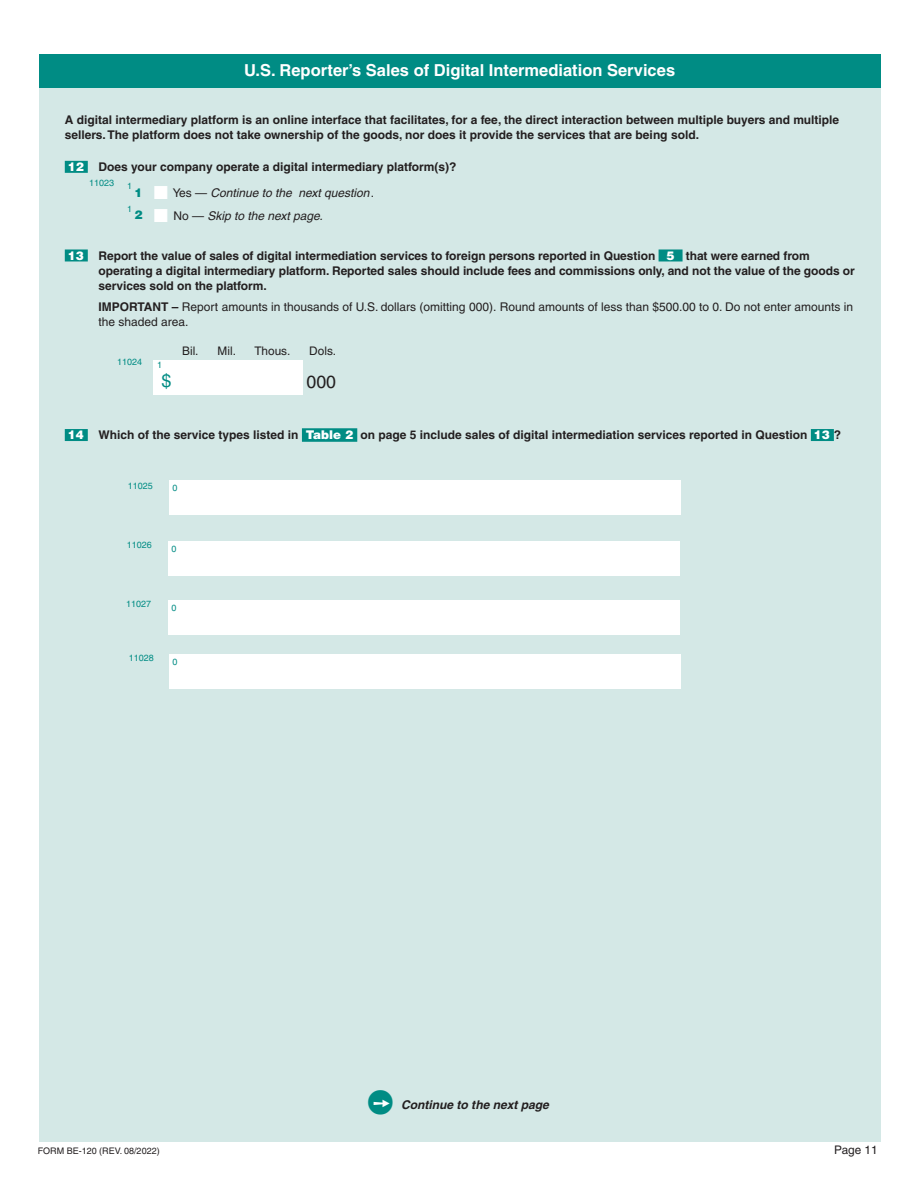
<style>
.page{position:relative;width:918px;height:1188px;background:#fff}
.page>*{position:absolute;margin:0;border:0;box-sizing:border-box;transform-origin:0 0}
.t1{font:30px "MS P Gothic";color:#008c84}
.t2{font:18px "Helvetica";color:#008c84}
.t3{font:17.7px "Helvetica";color:#231f20}
.t4{font:700 16.5px "Helvetica";color:#fff}
.t5{font:700 12px/15px "Helvetica";color:#231f20}
.t6{font:12px/14.4px "Helvetica";color:#231f20}
.Paragraph_Style_1{font:italic 12px "Helvetica";color:#231f20}
.t7{font:italic 700 12px "Helvetica";color:#231f20}
.t8{font:900 12px "Helvetica";color:#008c84}
.t9{font:11.85px "Helvetica";color:#231f20}
.codes{font:9px "Helvetica";color:#008c84}
.t10{font:9px "Helvetica";color:#231f20}
.t11{font:8.85px "Helvetica";color:#008c84}
.s1{font-weight:900;color:#fff}
.s2{color:#fff}
.s3{font-style:normal}
.s4{font-weight:700}
.s5{font-family:"MS P Gothic";font-weight:400;font-style:normal;font-size:21px;color:#fff}
</style>
<div class="page">
<div style="left:39px;top:74px;width:841px;height:1068px;background:#d4e8e6"></div>
<div style="left:39px;top:54px;width:841px;height:33px;background:#008c84"></div>
<div style="left:65px;top:161px;width:23px;height:12px;background:#008c84"></div>
<div style="left:65px;top:249px;width:23px;height:12px;background:#008c84"></div>
<div style="left:659px;top:249px;width:24px;height:12px;background:#008c84"></div>
<div style="left:65px;top:429px;width:23px;height:12px;background:#008c84"></div>
<div style="left:302px;top:428px;width:55px;height:14px;background:#008c84"></div>
<div style="left:811px;top:429px;width:23px;height:12px;background:#008c84"></div>
<div style="left:153px;top:360px;width:149px;height:35px;background:#fff"></div>
<div style="left:170px;top:481px;width:511px;height:34px;background:#fff"></div>
<div style="left:169px;top:541px;width:511px;height:35px;background:#fff"></div>
<div style="left:169px;top:600px;width:511px;height:35px;background:#fff"></div>
<div style="left:170px;top:654px;width:511px;height:35px;background:#fff"></div>
<p class="t4" style="left:244px;top:61px;width:433px">U.S. Reporter’s Sales of Digital Intermediation Services</p>
<p class="t5" style="left:65px;top:113px;width:776px">A digital intermediary platform is an online interface that facilitates, for a fee, the direct interaction between multiple buyers and multiple sellers. The platform does not take ownership of the goods, nor does it provide the services that are being sold.</p>
<p class="t5" style="left:68px;top:159px;width:390px"><span class="s1">12</span> Does your company operate a digital intermediary platform(s)?</p>
<p class="Paragraph_Style_1" style="left:154px;top:186px;width:222px"><span class="s2">■</span> <span class="s3">Yes —</span> Continue to the next question<span class="s3">.</span></p>
<p class="Paragraph_Style_1" style="left:154px;top:209px;width:171px"><span class="s2">■</span> <span class="s3">No —</span> Skip to the next page.</p>
<p class="t5" style="left:99px;top:248px;width:758px;text-indent:-31px"><span class="s1">13</span> Report the value of sales of digital intermediation services to foreign persons reported in Question <span class="s1">5</span> that were earned from operating a digital intermediary platform. Reported sales should include fees and commissions only, and not the value of the goods or services sold on the platform.</p>
<p class="t6" style="left:99px;top:300px;width:756px"><span class="s4">IMPORTANT –</span> Report amounts in thousands of U.S. dollars (omitting 000). Round amounts of less than $500.00 to 0. Do not enter amounts in the shaded area.</p>
<p class="codes" style="left:89px;top:177px;width:27px">11023</p>
<p class="t11" style="left:127px;top:181px;width:6px">1</p>
<p class="t8" style="left:134px;top:185px;width:10px">1</p>
<p class="t11" style="left:127px;top:204px;width:6px">1</p>
<p class="t8" style="left:134px;top:207px;width:10px">2</p>
<p class="codes" style="left:117px;top:357px;width:27px">11024</p>
<p class="codes" style="left:157px;top:360px;width:7px">1</p>
<p class="t2" style="left:162px;top:371px;width:12px">$</p>
<p class="t9" style="left:182px;top:344px;width:18px">Bil.</p>
<p class="t9" style="left:218px;top:344px;width:20px">Mil.</p>
<p class="t9" style="left:254px;top:344px;width:37px">Thous.</p>
<p class="t9" style="left:309px;top:344px;width:28px">Dols.</p>
<p class="t3" style="left:307px;top:372px;width:31px">000</p>
<p class="t5" style="left:68px;top:427px;width:775px"><span class="s1">14</span> Which of the service types listed in <span class="s1">Table 2</span> on page 5 include sales of digital intermediation services reported in Question <span class="s1">13</span> ?</p>
<p class="codes" style="left:128px;top:481px;width:27px">11025</p>
<p class="codes" style="left:173px;top:483px;width:7px">0</p>
<p class="codes" style="left:127px;top:540px;width:27px">11026</p>
<p class="codes" style="left:171px;top:543px;width:7px">0</p>
<p class="codes" style="left:126px;top:599px;width:27px">11027</p>
<p class="codes" style="left:171px;top:602px;width:7px">0</p>
<p class="codes" style="left:129px;top:653px;width:27px">11028</p>
<p class="codes" style="left:173px;top:657px;width:7px">0</p>
<p class="t1" style="left:366px;top:1088px;width:31px">●</p>
<p class="t7" style="left:371px;top:1098px;width:179px"><span class="s5">➙</span> Continue to the next page</p>
<p class="t10" style="left:38px;top:1146px;width:123px">FORM BE-120 (REV. 08/2022)</p>
<p class="t9" style="left:834px;top:1143px;width:45px">Page 11</p>
</div>
